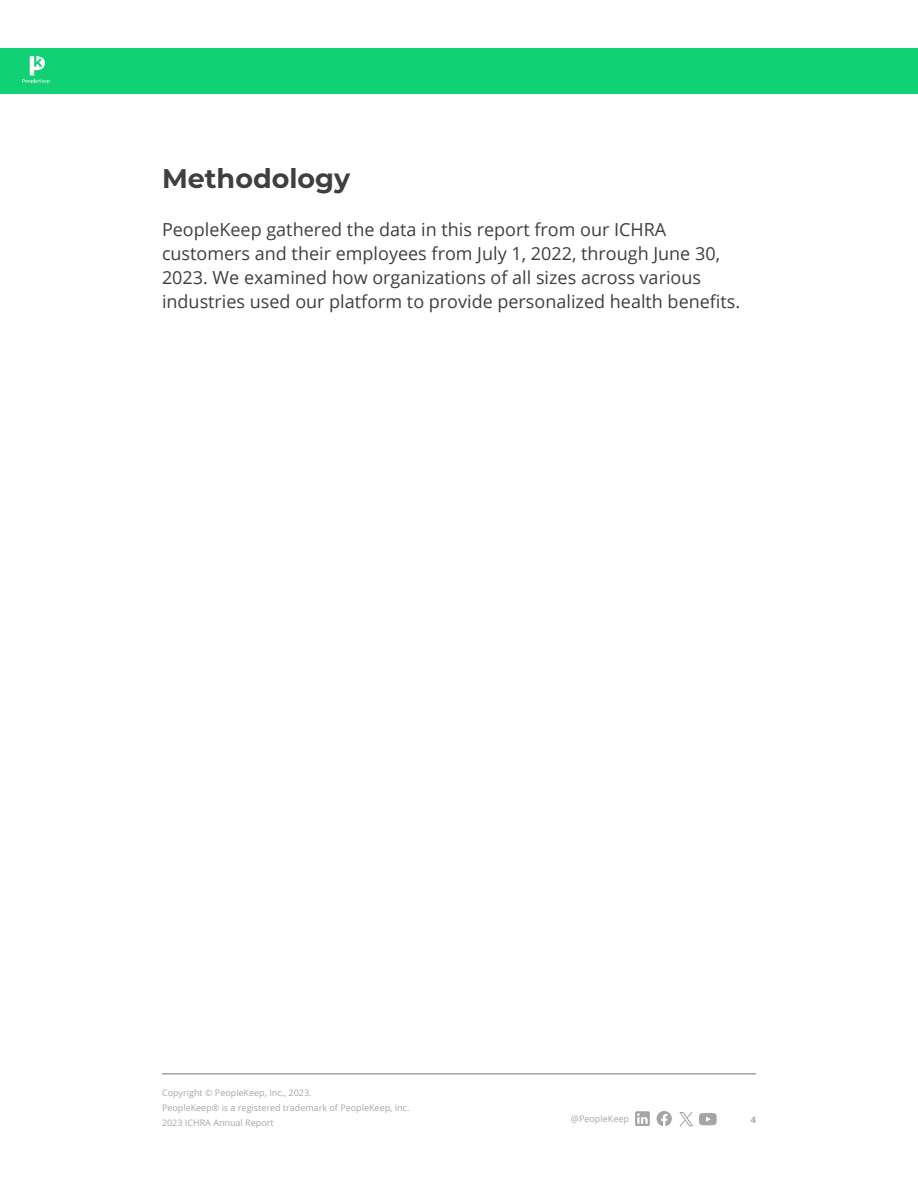
<style>
.page{position:relative;width:918px;height:1188px;background:#fff}
.page>*{position:absolute;margin:0;border:0;box-sizing:border-box;transform-origin:0 0}
.t1{font:700 27px "Montserrat";color:#3d403f}
.t2{font:18px/24px "Open Sans";color:#3d403e}
.t3{font:9px/15px "Open Sans";color:#a3a7aa}
.t4{font:700 9px "Open Sans";color:#a3a7aa}
</style>
<div class="page">
<hr style="left:162px;top:1073px;width:594px;height:1px;background:#a3a7aa">
<hr style="left:162px;top:1074px;width:594px;height:1px;background:#a3a7aa">
<svg style="left:635px;top:1111px;width:15px;height:15px"></svg>
<svg style="left:657px;top:1111px;width:15px;height:15px"></svg>
<div style="left:0;top:48px;width:918px;height:46px;background:#11d175"></div>
<svg style="left:22px;top:56px;width:29px;height:27px"></svg>
<svg style="left:699px;top:1113px;width:18px;height:13px"></svg>
<svg style="left:679px;top:1112px;width:14px;height:14px"></svg>
<h1 class="t1" style="left:162px;top:159px;width:190px">Methodology</h1>
<p class="t2" style="left:162px;top:217px;width:580px">PeopleKeep gathered the data in this report from our ICHRA customers and their employees from July 1, 2022, through June 30, 2023. We examined how organizations of all sizes across various industries used our platform to provide personalized health benefits.</p>
<p class="t3" style="left:162px;top:1085px;width:249px">Copyright © PeopleKeep, Inc., 2023.<br>PeopleKeep® is a registered trademark of PeopleKeep, Inc.<br>2023 ICHRA Annual Report</p>
<p class="t3" style="left:571px;top:1111px;width:59px">@PeopleKeep</p>
<p class="t4" style="left:751px;top:1114px;width:7px">4</p>
</div>
